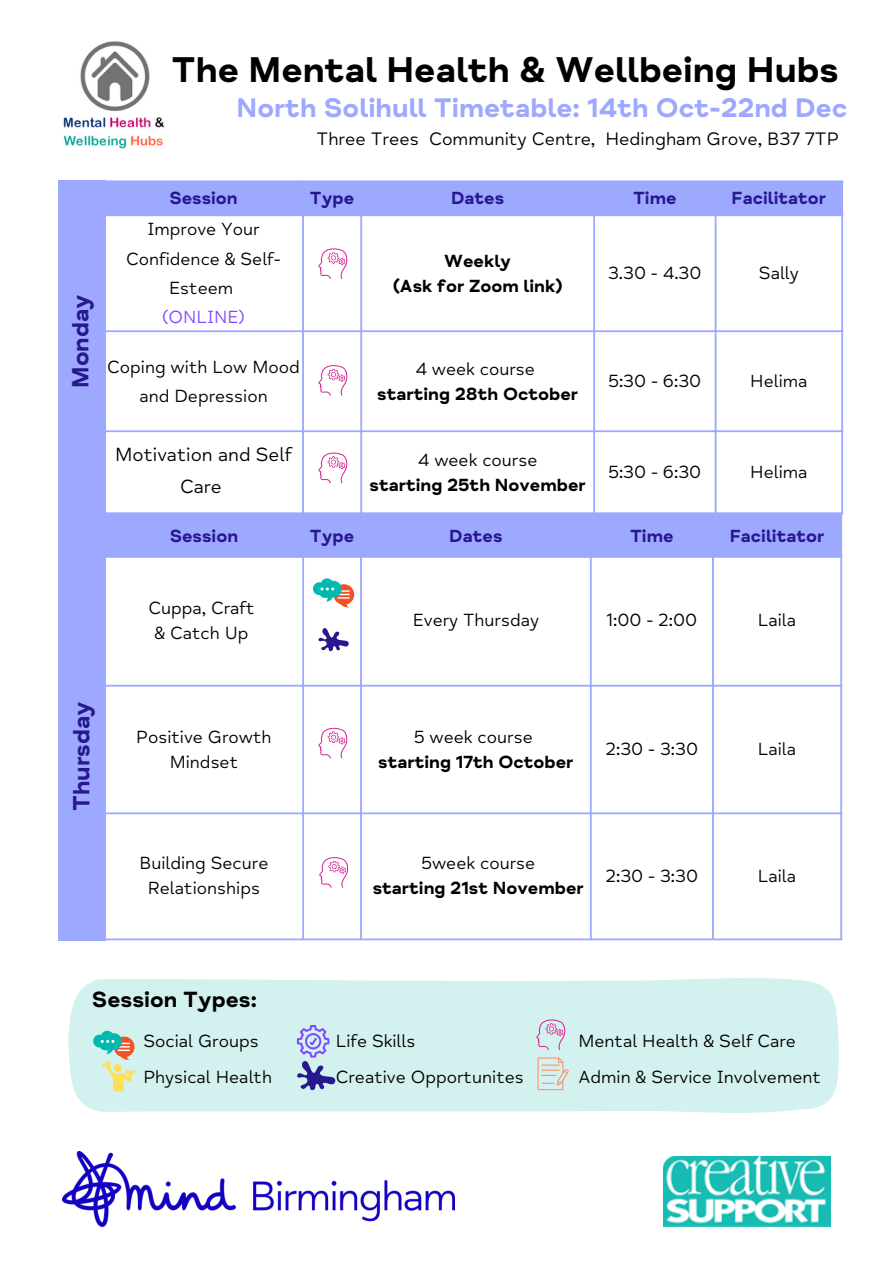
<style>
.page{position:relative;width:894px;height:1264px;background:#fff}
.page>*{position:absolute;margin:0;border:0;box-sizing:border-box;transform-origin:0 0}
.t1{font:700 36.6px "Mind Meridian";color:#000}
.t2{font:700 27.45px "Mind Meridian";color:#9da8ff}
.t3{font:700 24px "Mind Meridian";color:#28188f}
.t4{font:700 22.5px "Mind Meridian";color:#000}
.t5{font:19.5px/31.5px "Mind Meridian";color:#000;text-align:center}
.t6{font:18.45px "Mind Meridian";color:#000}
.t7{font:18px/29.2px "Mind Meridian";color:#000;text-align:center}
.t8{font:700 18px "Mind Meridian";color:#000}
.t9{font:700 18px "Mind Meridian";color:#28188f}
.t10{font:18px "Mind Meridian";color:#8149ff}
</style>
<div class="page">
<div style="left:106px;top:182px;width:735px;height:32px;background:#9da8ff"></div>
<hr style="left:302px;top:182px;width:2px;height:330px;background:#9da8ff">
<hr style="left:360px;top:182px;width:2px;height:330px;background:#9da8ff">
<hr style="left:593px;top:182px;width:2px;height:330px;background:#9da8ff">
<hr style="left:714px;top:182px;width:2px;height:330px;background:#9da8ff">
<hr style="left:841px;top:182px;width:1px;height:330px;background:#9da8ff">
<hr style="left:103px;top:180px;width:739px;height:2px;background:#9da8ff">
<hr style="left:103px;top:214px;width:739px;height:2px;background:#9da8ff">
<hr style="left:103px;top:330px;width:739px;height:2px;background:#9da8ff">
<hr style="left:103px;top:430px;width:739px;height:2px;background:#9da8ff">
<hr style="left:103px;top:512px;width:739px;height:2px;background:#9da8ff">
<div style="left:59px;top:180px;width:47px;height:334px;background:#9da8ff"></div>
<div style="left:106px;top:515px;width:734px;height:41px;background:#9da8ff"></div>
<hr style="left:302px;top:515px;width:2px;height:423px;background:#9da8ff">
<hr style="left:360px;top:515px;width:2px;height:423px;background:#9da8ff">
<hr style="left:589px;top:515px;width:2px;height:423px;background:#9da8ff">
<hr style="left:711px;top:515px;width:2px;height:423px;background:#9da8ff">
<hr style="left:840px;top:515px;width:1px;height:423px;background:#9da8ff">
<hr style="left:104px;top:514px;width:737px;height:1px;background:#9da8ff">
<hr style="left:104px;top:556px;width:737px;height:2px;background:#9da8ff">
<hr style="left:104px;top:684px;width:737px;height:2px;background:#9da8ff">
<hr style="left:104px;top:812px;width:737px;height:2px;background:#9da8ff">
<hr style="left:104px;top:938px;width:737px;height:2px;background:#9da8ff">
<div style="left:59px;top:514px;width:47px;height:426px;background:#9da8ff"></div>
<svg style="left:313px;top:578px;width:41px;height:29px"></svg>
<svg style="left:318px;top:628px;width:30px;height:24px"></svg>
<svg style="left:318px;top:365px;width:29px;height:31px"></svg>
<svg style="left:318px;top:452px;width:29px;height:31px"></svg>
<svg style="left:318px;top:248px;width:29px;height:31px"></svg>
<svg style="left:318px;top:727px;width:29px;height:31px"></svg>
<img style="left:63px;top:41px;width:102px;height:108px">
<img style="left:663px;top:1156px;width:167px;height:69px">
<img style="left:63px;top:1151px;width:391px;height:75px">
<svg style="left:319px;top:857px;width:29px;height:30px"></svg>
<div style="left:68px;top:978px;width:771px;height:135px;background:#d3f1ef"></div>
<svg style="left:297px;top:1025px;width:38px;height:65px;background:#a6aede"></svg>
<svg style="left:536px;top:1018px;width:29px;height:32px"></svg>
<svg style="left:93px;top:1030px;width:41px;height:61px;background:#bad6bb"></svg>
<svg style="left:537px;top:1057px;width:31px;height:33px"></svg>
<p class="t1" style="left:171px;top:47px;width:668px">The Mental Health &amp; Wellbeing Hubs</p>
<p class="t2" style="left:236px;top:91px;width:612px">North Solihull Timetable: 14th Oct-22nd Dec</p>
<p class="t6" style="left:316px;top:128px;width:523px">Three Trees Community Centre, Hedingham Grove, B37 7TP</p>
<p class="t3" style="left:66px;top:387px;width:95px;rotate:-90deg">Monday</p>
<p class="t9" style="left:169px;top:187px;width:70px">Session</p>
<h1 class="t9" style="left:310px;top:187px;width:46px">Type</h1>
<h2 class="t9" style="left:451px;top:187px;width:55px">Dates</h2>
<p class="t9" style="left:633px;top:187px;width:45px">Time</p>
<h3 class="t9" style="left:731px;top:187px;width:96px">Facilitator</h3>
<p class="t7" style="left:126px;top:215px;width:156px">Improve Your<br>Confidence &amp; Self-<br>Esteem</p>
<p class="t10" style="left:162px;top:306px;width:84px">(ONLINE)</p>
<p class="t8" style="left:444px;top:250px;width:68px">Weekly</p>
<p class="t8" style="left:392px;top:275px;width:171px">(Ask for Zoom link)</p>
<p class="t7" style="left:608px;top:259px;width:95px">3.30 - 4.30</p>
<p class="t7" style="left:758px;top:259px;width:41px">Sally</p>
<p class="t7" style="left:107px;top:352px;width:194px">Coping with Low Mood and Depression</p>
<p class="t7" style="left:415px;top:354px;width:121px">4 week course</p>
<p class="t8" style="left:377px;top:383px;width:202px">starting 28th October</p>
<p class="t7" style="left:608px;top:367px;width:94px">5:30 - 6:30</p>
<p class="t7" style="left:750px;top:367px;width:59px">Helima</p>
<p class="t5" style="left:115px;top:439px;width:178px">Motivation and Self<br>Care</p>
<p class="t7" style="left:418px;top:445px;width:121px">4 week course</p>
<p class="t8" style="left:369px;top:474px;width:218px">starting 25th November</p>
<p class="t7" style="left:608px;top:458px;width:94px">5:30 - 6:30</p>
<p class="t7" style="left:750px;top:458px;width:59px">Helima</p>
<p class="t9" style="left:170px;top:525px;width:70px">Session</p>
<p class="t9" style="left:310px;top:525px;width:46px">Type</p>
<p class="t9" style="left:449px;top:525px;width:55px">Dates</p>
<p class="t9" style="left:630px;top:525px;width:45px">Time</p>
<p class="t9" style="left:729px;top:525px;width:96px">Facilitator</p>
<p class="t7" style="left:148px;top:593px;width:108px">Cuppa, Craft</p>
<p class="t7" style="left:154px;top:618px;width:96px">&amp; Catch Up</p>
<p class="t7" style="left:412px;top:606px;width:128px">Every Thursday</p>
<h3 class="t7" style="left:606px;top:606px;width:92px">1:00 - 2:00</h3>
<p class="t7" style="left:757px;top:606px;width:40px">Laila</p>
<p class="t3" style="left:67px;top:811px;width:112px;rotate:-90deg">Thursday</p>
<p class="t7" style="left:136px;top:724px;width:137px;line-height:24.8px">Positive Growth<br>Mindset</p>
<p class="t7" style="left:414px;top:722px;width:120px">5 week course</p>
<p class="t8" style="left:378px;top:750px;width:197px">starting 17th October</p>
<p class="t7" style="left:605px;top:735px;width:94px">2:30 - 3:30</p>
<p class="t7" style="left:757px;top:735px;width:40px">Laila</p>
<p class="t7" style="left:139px;top:851px;width:130px;line-height:24.8px">Building Secure<br>Relationships</p>
<p class="t7" style="left:421px;top:849px;width:115px">5week course</p>
<p class="t8" style="left:372px;top:877px;width:212px">starting 21st November</p>
<p class="t7" style="left:605px;top:861px;width:94px">2:30 - 3:30</p>
<p class="t7" style="left:757px;top:861px;width:40px">Laila</p>
<h3 class="t4" style="left:92px;top:986px;width:166px">Session Types:</h3>
<p class="t7" style="left:143px;top:1026px;width:117px">Social Groups</p>
<p class="t7" style="left:143px;top:1062px;width:130px">Physical Health</p>
<p class="t7" style="left:336px;top:1026px;width:81px">Life Skills</p>
<p class="t7" style="left:336px;top:1062px;width:189px">Creative Opportunites</p>
<p class="t7" style="left:578px;top:1026px;width:219px">Mental Health &amp; Self Care</p>
<p class="t7" style="left:578px;top:1062px;width:244px">Admin &amp; Service Involvement</p>
</div>
